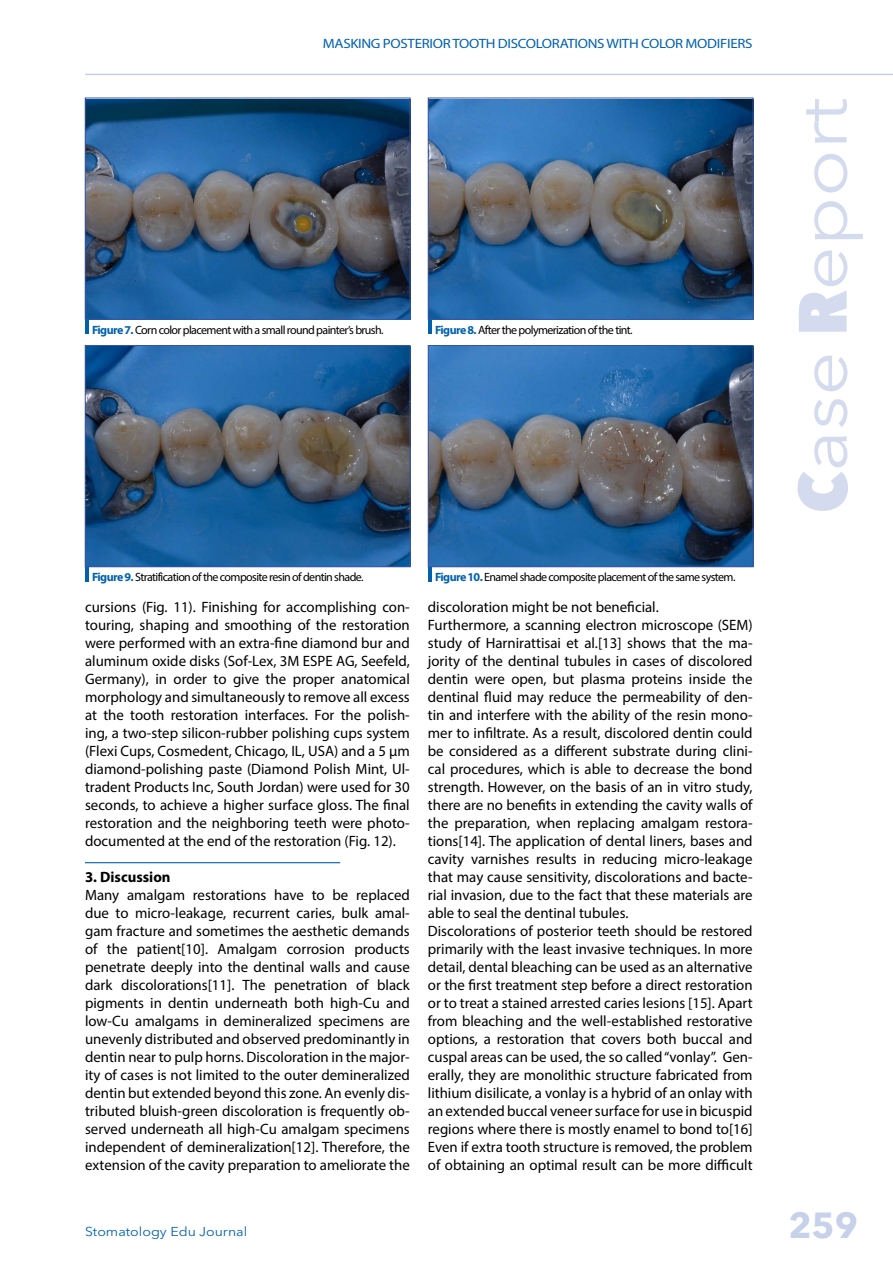
<style>
.page{position:relative;width:893px;height:1263px;background:#fff}
.page>*{position:absolute;margin:0;border:0;box-sizing:border-box;transform-origin:0 0}
.t1{font:67.5px "Avenir Next LT Pro";color:#d4dbef;scale:1.15 1}
.t2{font:700 36px "Avenir Next LT Pro";color:#c7d1ea}
.t3{font:15px/18px "Myriad Pro";color:#000;text-align:justify}
.t4{font:700 15px "Myriad Pro";color:#000}
.t5{font:13.5px "Myriad Pro";letter-spacing:-.02em;color:#0061af;scale:1.11 1}
.t6{font:12.75px "Avenir Next LT Pro";color:#0061af;scale:1.11 1}
.t7{font:12px "Myriad Pro";letter-spacing:-.05em;color:#000}
.s1{font-weight:700;color:#0061af}
.s2{font-weight:800;font-stretch:condensed}
</style>
<div class="page">
<hr style="left:85px;top:74px;width:808px;height:1px;background:#c7d1ea">
<hr style="left:85px;top:319px;width:4px;height:15px;background:#0061af">
<hr style="left:85px;top:567px;width:4px;height:14px;background:#0061af">
<hr style="left:428px;top:319px;width:4px;height:15px;background:#0061af">
<hr style="left:428px;top:567px;width:4px;height:14px;background:#0061af">
<img style="left:87px;top:100px;width:321px;height:217px">
<div style="left:85px;top:98px;width:325px;height:221px;border:1px solid #3953a4"></div>
<img style="left:87px;top:347px;width:321px;height:218px">
<div style="left:85px;top:345px;width:325px;height:222px;border:1px solid #3953a4"></div>
<img style="left:430px;top:100px;width:321px;height:217px">
<div style="left:428px;top:98px;width:325px;height:221px;border:1px solid #3953a4"></div>
<img style="left:430px;top:347px;width:321px;height:218px">
<div style="left:428px;top:345px;width:325px;height:222px;border:1px solid #3953a4"></div>
<hr style="left:85px;top:862px;width:255px;height:1px;background:#0061af">
<p class="t5" style="left:323px;top:36px;width:388px">MASKING POSTERIOR TOOTH DISCOLORATIONS WITH COLOR MODIFIERS</p>
<p class="t7" style="left:92px;top:322px;width:293px"><span class="s1">Figure 7.</span> Corn color placement with a small round painter’s brush.</p>
<p class="t7" style="left:435px;top:322px;width:199px"><span class="s1">Figure 8.</span> After the polymerization of the tint.</p>
<p class="t7" style="left:92px;top:570px;width:273px"><span class="s1">Figure 9.</span> Stratification of the composite resin of dentin shade.</p>
<p class="t3" style="left:85px;top:597px;width:326px">cursions (Fig. 11). Finishing for accomplishing con&shy;touring, shaping and smoothing of the restoration were performed with an extra-fine diamond bur and aluminum oxide disks (Sof-Lex, 3M ESPE AG, Seefeld, Germany), in order to give the proper anatomical morphology and simultaneously to remove all excess at the tooth restoration interfaces. For the polish&shy;ing, a two-step silicon-rubber polishing cups system (Flexi Cups, Cosmedent, Chicago, IL, USA) and a 5 μm diamond-polishing paste (Diamond Polish Mint, Ul&shy;tradent Products Inc, South Jordan) were used for 30 seconds, to achieve a higher surface gloss. The final restoration and the neighboring teeth were photo&shy;documented at the end of the restoration (Fig. 12).</p>
<p class="t4" style="left:85px;top:867px;width:87px">3. Discussion</p>
<p class="t3" style="left:85px;top:885px;width:326px">Many amalgam restorations have to be replaced due to micro-leakage, recurrent caries, bulk amal&shy;gam fracture and sometimes the aesthetic demands of the patient[10]. Amalgam corrosion products penetrate deeply into the dentinal walls and cause dark discolorations[11]. The penetration of black pigments in dentin underneath both high-Cu and low-Cu amalgams in demineralized specimens are unevenly distributed and observed predominantly in dentin near to pulp horns. Discoloration in the major&shy;ity of cases is not limited to the outer demineralized dentin but extended beyond this zone. An evenly dis&shy;tributed bluish-green discoloration is frequently ob&shy;served underneath all high-Cu amalgam specimens independent of demineralization[12]. Therefore, the extension of the cavity preparation to ameliorate the</p>
<p class="t7" style="left:435px;top:570px;width:302px"><span class="s1">Figure 10.</span> Enamel shade composite placement of the same system.</p>
<p class="t3" style="left:428px;top:597px;width:326px;text-align:left">discoloration might be not beneficial.<br>Furthermore, a scanning electron microscope (SEM) study of Harnirattisai et al.[13] shows that the ma&shy;jority of the dentinal tubules in cases of discolored dentin were open, but plasma proteins inside the dentinal fluid may reduce the permeability of den&shy;tin and interfere with the ability of the resin mono&shy;mer to infiltrate. As a result, discolored dentin could be considered as a different substrate during clini&shy;cal procedures, which is able to decrease the bond strength. However, on the basis of an in vitro study, there are no benefits in extending the cavity walls of the preparation, when replacing amalgam restora&shy;tions[14]. The application of dental liners, bases and cavity varnishes results in reducing micro-leakage that may cause sensitivity, discolorations and bacte&shy;rial invasion, due to the fact that these materials are able to seal the dentinal tubules.<br>Discolorations of posterior teeth should be restored primarily with the least invasive techniques. In more detail, dental bleaching can be used as an alternative or the first treatment step before a direct restoration or to treat a stained arrested caries lesions [15]. Apart from bleaching and the well-established restorative options, a restoration that covers both buccal and cuspal areas can be used, the so called “vonlay”. Gen&shy;erally, they are monolithic structure fabricated from lithium disilicate, a vonlay is a hybrid of an onlay with an extended buccal veneer surface for use in bicuspid regions where there is mostly enamel to bond to[16] Even if extra tooth structure is removed, the problem of obtaining an optimal result can be more difficult</p>
<p class="t6" style="left:85px;top:1223px;width:148px">Stomatology Edu Journal</p>
<h1 class="t1" style="left:783px;top:513px;width:362px;rotate:-90deg"><span class="s2">C</span>ase <span class="s2">R</span>eport</h1>
<h2 class="t2" style="left:788px;top:1204px;width:71px">259</h2>
</div>
